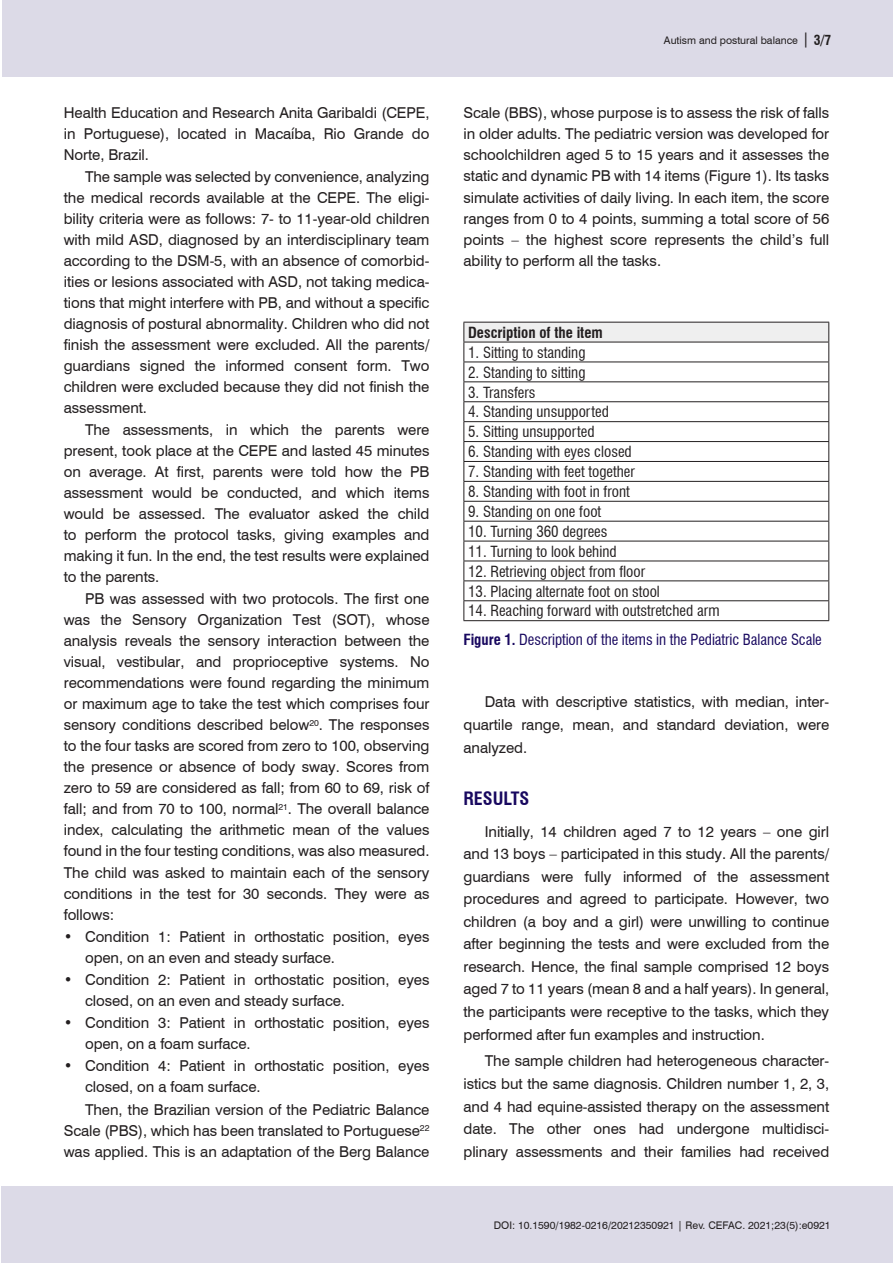
<style>
.page{position:relative;width:893px;height:1263px;background:#fff}
.page>*{position:absolute;margin:0;border:0;box-sizing:border-box;transform-origin:0 0}
.Nivel_1{font:700 condensed 18px "Swiss 721 BT";color:#18085f}
.Corpo_do_texto_INGL{font:15px/21px "Swiss 721 BT";letter-spacing:-.005em;color:#231f20;text-align:justify}
.Texto_tabelas{font:condensed 15px "Swiss 721 BT";color:#231f20}
.Titulo_tabelas_e_gr{font:condensed 15px "Swiss 721 BT";letter-spacing:-.005em;color:#18085f}
.Texto_tabelas-2{font:700 condensed 15px "Swiss 721 BT";color:#231f20}
.t1{font:10.5px "Swiss 721 BT";color:#231f20}
.s1{font-size:15px}
.s2{font-weight:700;font-stretch:condensed;font-size:13.5px}
.s3{font-weight:700}
</style>
<div class="page">
<div style="left:1px;top:1186px;width:892px;height:77px;background:#dcdae7"></div>
<div style="left:2px;top:0;width:891px;height:77px;background:#dcdae7"></div>
<div style="left:464px;top:322px;width:365px;height:20px;background:#efefef"></div>
<hr style="left:463px;top:322px;width:366px;height:1px;background:#231f20">
<hr style="left:463px;top:342px;width:366px;height:1px;background:#231f20">
<hr style="left:463px;top:362px;width:366px;height:1px;background:#231f20">
<hr style="left:463px;top:381px;width:366px;height:1px;background:#231f20">
<hr style="left:463px;top:401px;width:366px;height:1px;background:#231f20">
<hr style="left:463px;top:421px;width:366px;height:1px;background:#231f20">
<hr style="left:463px;top:441px;width:366px;height:1px;background:#231f20">
<hr style="left:463px;top:461px;width:366px;height:1px;background:#231f20">
<hr style="left:463px;top:481px;width:366px;height:1px;background:#231f20">
<hr style="left:463px;top:501px;width:366px;height:1px;background:#231f20">
<hr style="left:463px;top:521px;width:366px;height:1px;background:#231f20">
<hr style="left:463px;top:541px;width:366px;height:1px;background:#231f20">
<hr style="left:463px;top:561px;width:366px;height:1px;background:#231f20">
<hr style="left:463px;top:580px;width:366px;height:1px;background:#231f20">
<hr style="left:463px;top:600px;width:366px;height:1px;background:#231f20">
<svg style="left:463px;top:322px;width:1px;height:298px"></svg>
<svg style="left:828px;top:322px;width:1px;height:298px"></svg>
<hr style="left:463px;top:620px;width:366px;height:1px;background:#231f20">
<p class="Corpo_do_texto_INGL" style="left:64px;top:102px;width:367px">Health Education and Research Anita Garibaldi (CEPE, in Portuguese), located in Macaíba, Rio Grande do Norte, Brazil.</p>
<p class="Corpo_do_texto_INGL" style="left:64px;top:166px;width:367px;text-indent:21px">The sample was selected by convenience, analyzing the medical records available at the CEPE. The eligi&shy;bility criteria were as follows: 7- to 11-year-old children with mild ASD, diagnosed by an interdisciplinary team according to the DSM-5, with an absence of comorbid&shy;ities or lesions associated with ASD, not taking medica&shy;tions that might interfere with PB, and without a specific diagnosis of postural abnormality. Children who did not finish the assessment were excluded. All the parents/ guardians signed the informed consent form. Two children were excluded because they did not finish the assessment.</p>
<p class="Corpo_do_texto_INGL" style="left:64px;top:419px;width:367px;text-indent:21px">The assessments, in which the parents were present, took place at the CEPE and lasted 45 minutes on average. At first, parents were told how the PB assessment would be conducted, and which items would be assessed. The evaluator asked the child to perform the protocol tasks, giving examples and making it fun. In the end, the test results were explained to the parents.</p>
<p class="Corpo_do_texto_INGL" style="left:64px;top:588px;width:367px;text-indent:21px">PB was assessed with two protocols. The first one was the Sensory Organization Test (SOT), whose analysis reveals the sensory interaction between the visual, vestibular, and proprioceptive systems. No recommendations were found regarding the minimum or maximum age to take the test which comprises four sensory conditions described below<sup>20</sup>. The responses to the four tasks are scored from zero to 100, observing the presence or absence of body sway. Scores from zero to 59 are considered as fall; from 60 to 69, risk of fall; and from 70 to 100, normal<sup>21</sup>. The overall balance index, calculating the arithmetic mean of the values found in the four testing conditions, was also measured.<br>The child was asked to maintain each of the sensory conditions in the test for 30 seconds. They were as follows:</p>
<p class="Corpo_do_texto_INGL" style="left:85px;top:926px;width:346px;text-indent:-21px">• Condition 1: Patient in orthostatic position, eyes open, on an even and steady surface.</p>
<p class="Corpo_do_texto_INGL" style="left:85px;top:969px;width:346px;text-indent:-21px">• Condition 2: Patient in orthostatic position, eyes closed, on an even and steady surface.</p>
<p class="Corpo_do_texto_INGL" style="left:85px;top:1012px;width:346px;text-indent:-21px">• Condition 3: Patient in orthostatic position, eyes open, on a foam surface.</p>
<p class="Corpo_do_texto_INGL" style="left:85px;top:1055px;width:346px;text-indent:-21px">• Condition 4: Patient in orthostatic position, eyes closed, on a foam surface.</p>
<p class="Corpo_do_texto_INGL" style="left:64px;top:1099px;width:367px;text-indent:21px">Then, the Brazilian version of the Pediatric Balance Scale (PBS), which has been translated to Portuguese<sup>22 </sup>was applied. This is an adaptation of the Berg Balance</p>
<p class="t1" style="left:664px;top:34px;width:169px">Autism and postural balance <span class="s1">|</span> <span class="s2">3/7</span></p>
<p class="Corpo_do_texto_INGL" style="left:463px;top:102px;width:367px">Scale (BBS), whose purpose is to assess the risk of falls in older adults. The pediatric version was developed for schoolchildren aged 5 to 15 years and it assesses the static and dynamic PB with 14 items (Figure 1). Its tasks simulate activities of daily living. In each item, the score ranges from 0 to 4 points, summing a total score of 56 points – the highest score represents the child’s full ability to perform all the tasks.</p>
<p class="Texto_tabelas-2" style="left:468px;top:323px;width:136px">Description of the item</p>
<p class="Texto_tabelas" style="left:468px;top:343px;width:119px">1. Sitting to standing</p>
<p class="Texto_tabelas" style="left:468px;top:363px;width:119px">2. Standing to sitting</p>
<p class="Texto_tabelas" style="left:468px;top:383px;width:69px">3. Transfers</p>
<p class="Texto_tabelas" style="left:468px;top:403px;width:142px">4. Standing unsupported</p>
<p class="Texto_tabelas" style="left:468px;top:423px;width:128px">5. Sitting unsupported</p>
<p class="Texto_tabelas" style="left:468px;top:443px;width:165px">6. Standing with eyes closed</p>
<p class="Texto_tabelas" style="left:468px;top:463px;width:168px">7. Standing with feet together</p>
<p class="Texto_tabelas" style="left:468px;top:483px;width:163px">8. Standing with foot in front</p>
<p class="Texto_tabelas" style="left:468px;top:502px;width:135px">9. Standing on one foot</p>
<p class="Texto_tabelas" style="left:468px;top:522px;width:141px">10. Turning 360 degrees</p>
<p class="Texto_tabelas" style="left:468px;top:542px;width:150px">11. Turning to look behind</p>
<p class="Texto_tabelas" style="left:468px;top:562px;width:178px">12. Retrieving object from floor</p>
<p class="Texto_tabelas" style="left:468px;top:582px;width:193px">13. Placing alternate foot on stool</p>
<p class="Texto_tabelas" style="left:468px;top:602px;width:253px">14. Reaching forward with outstretched arm</p>
<p class="Titulo_tabelas_e_gr" style="left:463px;top:630px;width:360px"><span class="s3">Figure 1.</span> Description of the items in the Pediatric Balance Scale</p>
<p class="Corpo_do_texto_INGL" style="left:463px;top:691px;width:367px;line-height:22.5px;text-indent:21px">Data with descriptive statistics, with median, inter&shy;quartile range, mean, and standard deviation, were analyzed.</p>
<p class="Nivel_1" style="left:463px;top:788px;width:67px">RESULTS</p>
<p class="Corpo_do_texto_INGL" style="left:463px;top:820px;width:367px;line-height:22.5px;text-indent:21px">Initially, 14 children aged 7 to 12 years – one girl and 13 boys – participated in this study. All the parents/ guardians were fully informed of the assessment procedures and agreed to participate. However, two children (a boy and a girl) were unwilling to continue after beginning the tests and were excluded from the research. Hence, the final sample comprised 12 boys aged 7 to 11 years (mean 8 and a half years). In general, the participants were receptive to the tasks, which they performed after fun examples and instruction.</p>
<p class="Corpo_do_texto_INGL" style="left:463px;top:1050px;width:367px;line-height:22.5px;text-indent:21px">The sample children had heterogeneous character&shy;istics but the same diagnosis. Children number 1, 2, 3, and 4 had equine-assisted therapy on the assessment date. The other ones had undergone multidisci&shy;plinary assessments and their families had received</p>
<p class="t1" style="left:494px;top:1218px;width:338px">DOI: 10.1590/1982-0216/20212350921 | Rev. CEFAC. 2021;23(5):e0921</p>
</div>
